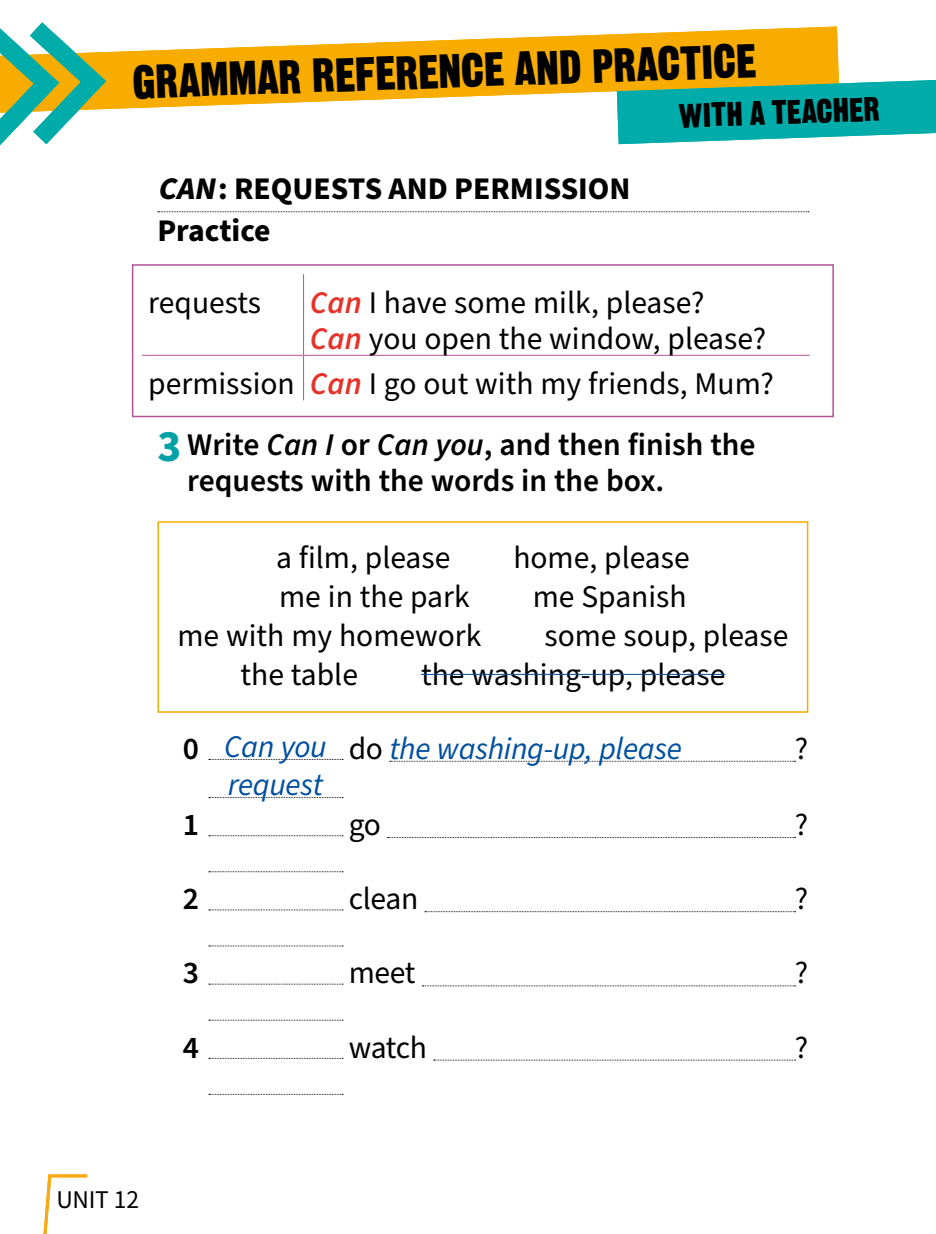
<style>
.page{position:relative;width:936px;height:1234px;background:#fff}
.page>*{position:absolute;margin:0;border:0;box-sizing:border-box;transform-origin:0 0}
.t1{font:46.5px "Gothic Thirteen Std";color:#000}
.t2{font:33px "Gothic Thirteen Std";color:#000}
.t3{font:31.5px/36px "Source Sans Pro";color:#000}
.t4{font:600 31.5px/36px "Source Sans Pro";color:#000}
.t5{font:italic 31.5px "Source Sans Pro";letter-spacing:-.01em;color:#004f9f}
.t6{font:700 31.5px/42.3px "Source Sans Pro";color:#000}
.t7{font:25.5px "Source Sans Pro";color:#000}
.s1{font-style:italic}
.s2{font-weight:600;font-style:italic;color:#e63329}
.s3{font-weight:700;font-size:45px;color:#00a0a7}
.s4{font-weight:600;font-style:normal;color:#000}
.s5{font-style:normal;color:#000}
</style>
<div class="page">
<svg style="left:119px;top:27px;width:719px;height:82px;fill:#f8ac00"></svg>
<svg style="left:616px;top:80px;width:319px;height:64px;background:#2bb3a3"></svg>
<svg style="left:0;top:22px;width:119px;height:124px"></svg>
<svg style="left:158px;top:211px;width:650px;height:1px"></svg>
<svg style="left:389px;top:760px;width:406px;height:1px"></svg>
<svg style="left:387px;top:837px;width:408px;height:1px"></svg>
<svg style="left:425px;top:911px;width:370px;height:1px"></svg>
<svg style="left:422px;top:985px;width:373px;height:1px"></svg>
<svg style="left:433px;top:1059px;width:362px;height:1px"></svg>
<svg style="left:209px;top:759px;width:134px;height:1px"></svg>
<svg style="left:209px;top:797px;width:134px;height:1px"></svg>
<svg style="left:209px;top:835px;width:134px;height:1px"></svg>
<svg style="left:209px;top:871px;width:134px;height:1px"></svg>
<svg style="left:209px;top:909px;width:134px;height:1px"></svg>
<svg style="left:209px;top:945px;width:134px;height:1px"></svg>
<svg style="left:209px;top:983px;width:134px;height:1px"></svg>
<svg style="left:209px;top:1019px;width:134px;height:1px"></svg>
<svg style="left:209px;top:1057px;width:134px;height:1px"></svg>
<svg style="left:209px;top:1093px;width:134px;height:1px"></svg>
<hr style="left:303px;top:274px;width:1px;height:81px;background:#b35399">
<hr style="left:142px;top:355px;width:161px;height:1px;background:#b35399">
<hr style="left:303px;top:355px;width:506px;height:1px;background:#b35399">
<hr style="left:303px;top:355px;width:1px;height:45px;background:#b35399">
<div style="left:132px;top:264px;width:701px;height:153px;border:2px solid #b35399"></div>
<svg style="left:157px;top:521px;width:652px;height:192px"></svg>
<svg style="left:43px;top:1174px;width:44px;height:59px"></svg>
<h1 class="t1" style="left:131px;top:53px;width:626px;rotate:-2deg">GRAMMAR REFERENCE AND PRACTICE</h1>
<p class="t2" style="left:678px;top:95px;width:203px;rotate:-2deg">WITH A TEACHER</p>
<p class="t6" style="left:157px;top:168px;width:474px"><span class="s1">CAN</span> : REQUESTS AND PERMISSION<br>Practice</p>
<p class="t3" style="left:148px;top:285px;width:114px">requests</p>
<p class="t3" style="left:310px;top:285px;width:457px"><span class="s2">Can</span> I have some milk, please?<br><span class="s2">Can</span> you open the window, please?</p>
<p class="t3" style="left:148px;top:366px;width:627px">permission <span class="s2">Can</span> I go out with my friends, Mum?</p>
<p class="t4" style="left:187px;top:427px;width:569px;text-indent:-30px"><span class="s3">3</span> Write <span class="s1">Can I</span> or <span class="s1">Can you</span>, and then finish the requests with the words in the box.</p>
<p class="t3" style="left:276px;top:540px;width:176px">a film, please</p>
<p class="t3" style="left:513px;top:540px;width:178px">home, please</p>
<p class="t3" style="left:279px;top:579px;width:192px">me in the park</p>
<p class="t3" style="left:532px;top:579px;width:155px">me Spanish</p>
<p class="t3" style="left:177px;top:618px;width:305px">me with my homework</p>
<p class="t3" style="left:544px;top:618px;width:245px">some soup, please</p>
<p class="t3" style="left:240px;top:657px;width:119px">the table</p>
<p class="t3" style="left:421px;top:657px;width:306px">the washing-up, please</p>
<p class="t5" style="left:183px;top:727px;width:500px"><span class="s4">0</span> Can you <span class="s5">do</span> the washing-up, please</p>
<p class="t3" style="left:794px;top:731px;width:15px">?</p>
<p class="t5" style="left:228px;top:763px;width:96px">request</p>
<p class="t4" style="left:183px;top:807px;width:18px">1</p>
<p class="t3" style="left:349px;top:807px;width:34px">go</p>
<p class="t3" style="left:794px;top:807px;width:15px">?</p>
<p class="t4" style="left:183px;top:881px;width:18px">2</p>
<p class="t3" style="left:349px;top:881px;width:71px">clean</p>
<p class="t3" style="left:794px;top:881px;width:15px">?</p>
<p class="t4" style="left:183px;top:955px;width:18px">3</p>
<p class="t3" style="left:349px;top:955px;width:68px">meet</p>
<p class="t3" style="left:794px;top:955px;width:15px">?</p>
<p class="t4" style="left:183px;top:1029px;width:18px">4</p>
<p class="t3" style="left:349px;top:1029px;width:80px">watch</p>
<p class="t3" style="left:794px;top:1029px;width:15px">?</p>
<p class="t7" style="left:56px;top:1182px;width:84px">Unit 12</p>
</div>
